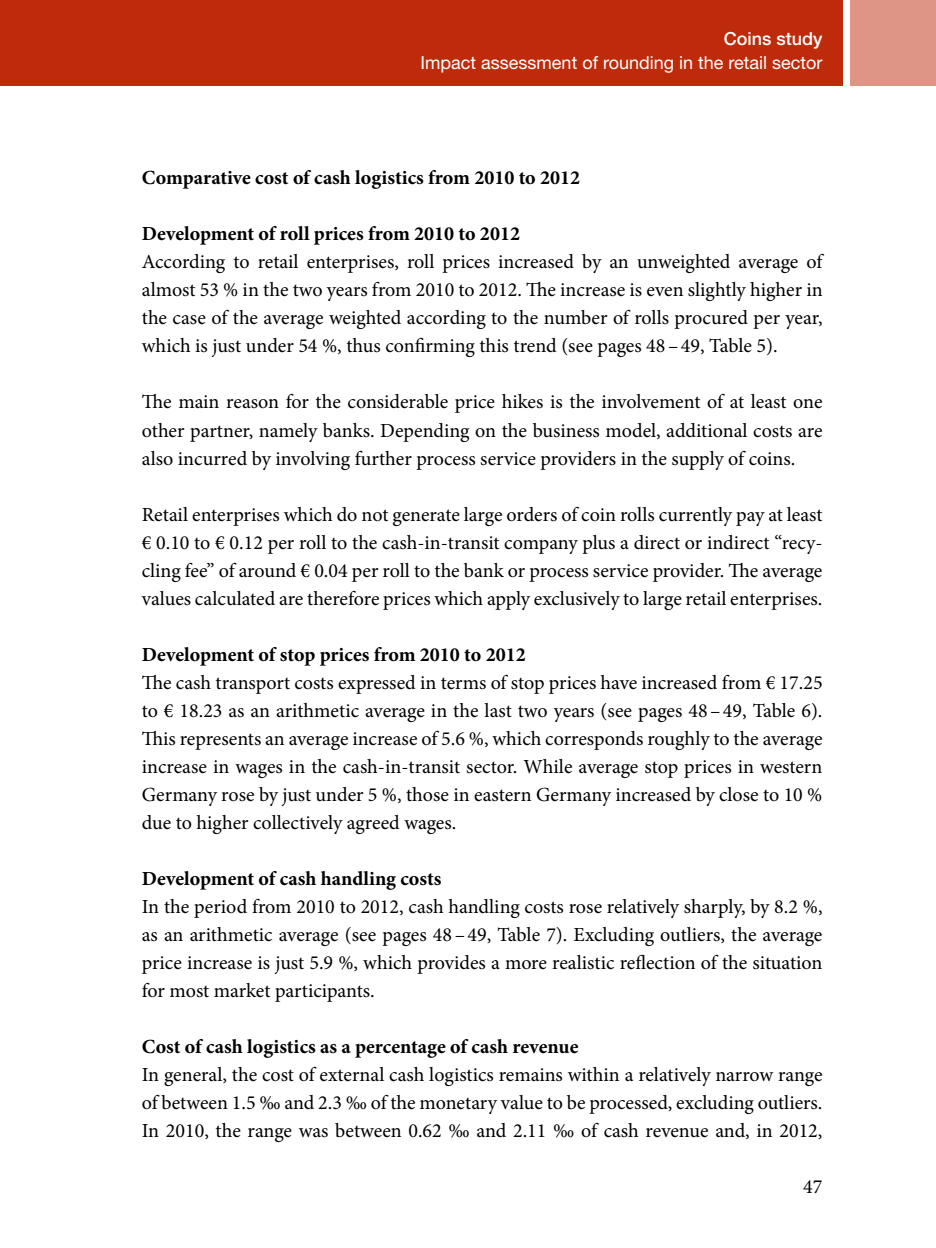
<style>
.page{position:relative;width:936px;height:1248px;background:#fff}
.page>*{position:absolute;margin:0;border:0;box-sizing:border-box;transform-origin:0 0}
.t1{font:20px/28px "Minion Pro";color:#000;text-align:justify}
.t2{font:700 20px "Minion Pro";color:#000}
.t3{font:18px "Helvetica Neue LT Pro";color:#fff}
.t4{font:500 18px "Helvetica Neue LT Pro";color:#fff}
</style>
<div class="page">
<div style="left:142px;top:0;width:700px;height:85px;background:#bd2b0b"></div>
<div style="left:850px;top:0;width:85px;height:85px;background:#de9585"></div>
<div style="left:0;top:0;width:149px;height:85px;background:#bd2b0b"></div>
<p class="t4" style="left:723px;top:28px;width:100px">Coins study</p>
<p class="t3" style="left:420px;top:52px;width:403px">Impact assessment of rounding in the retail sector</p>
<p class="t2" style="left:142px;top:164px;width:440px">Comparative cost of cash logistics from 2010 to 2012</p>
<p class="t2" style="left:142px;top:220px;width:379px">Development of roll prices from 2010 to 2012</p>
<p class="t1" style="left:142px;top:248px;width:682px">According to retail enterprises, roll prices increased by an unweighted average of almost 53 % in the two years from 2010 to 2012. The increase is even slightly higher in the case of the average weighted according to the number of rolls procured per year, which is just under 54 %, thus confirming this trend (see pages 48–49, Table 5).</p>
<p class="t1" style="left:142px;top:388px;width:682px">The main reason for the considerable price hikes is the involvement of at least one other partner, namely banks. Depending on the business model, additional costs are also incurred by involving further process service providers in the supply of coins.</p>
<p class="t1" style="left:142px;top:500px;width:682px">Retail enterprises which do not generate large orders of coin rolls currently pay at least € 0.10 to € 0.12 per roll to the cash-in-transit company plus a direct or indirect “recy&shy;cling fee” of around € 0.04 per roll to the bank or process service provider. The average values calculated are therefore prices which apply exclusively to large retail enterprises.</p>
<p class="t2" style="left:142px;top:640px;width:385px">Development of stop prices from 2010 to 2012</p>
<p class="t1" style="left:142px;top:668px;width:682px">The cash transport costs expressed in terms of stop prices have increased from € 17.25 to € 18.23 as an arithmetic average in the last two years (see pages 48–49, Table 6).<br>This represents an average increase of 5.6 %, which corresponds roughly to the average increase in wages in the cash-in-transit sector. While average stop prices in western Germany rose by just under 5 %, those in eastern Germany increased by close to 10 % due to higher collectively agreed wages.</p>
<p class="t2" style="left:142px;top:864px;width:301px">Development of cash handling costs</p>
<p class="t1" style="left:142px;top:892px;width:682px">In the period from 2010 to 2012, cash handling costs rose relatively sharply, by 8.2 %, as an arithmetic average (see pages 48–49, Table 7). Excluding outliers, the average price increase is just 5.9 %, which provides a more realistic reflection of the situation for most market participants.</p>
<p class="t2" style="left:142px;top:1032px;width:438px">Cost of cash logistics as a percentage of cash revenue</p>
<p class="t1" style="left:142px;top:1060px;width:682px">In general, the cost of external cash logistics remains within a relatively narrow range of between 1.5 ‰ and 2.3 ‰ of the monetary value to be processed, excluding outliers.<br>In 2010, the range was between 0.62 ‰ and 2.11 ‰ of cash revenue and, in 2012,</p>
<p class="t1" style="left:803px;top:1172px;width:21px">47</p>
</div>
